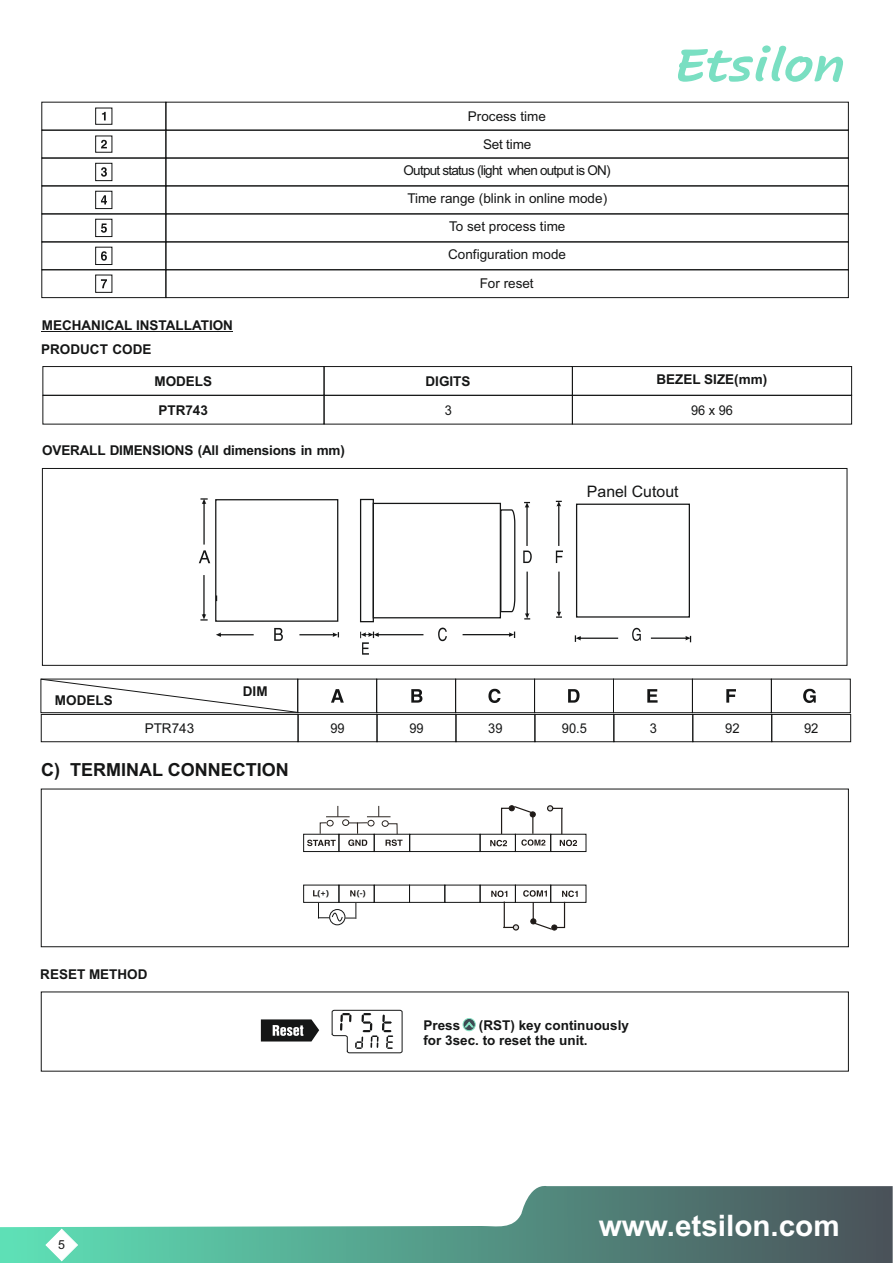
<style>
.page{position:relative;width:893px;height:1263px;background:#fff}
.page>*{position:absolute;margin:0;border:0;box-sizing:border-box;transform-origin:0 0}
.t1{font:700 29.7px "Arial";color:#fff}
.t2{font:700 18px "Arial";color:#151616}
.t3{font:15.9px "Arial";color:#151616}
.t4{font:700 13.5px/24.2px "Arial";color:#151616}
.t5{font:13.5px/28.2px "Arial";color:#151616;text-align:center}
.t6{font:13.5px "Arial";color:#151616;scale:.95 1}
.t7{font:12.45px "Arial";color:#151616}
.t8{font:700 8.55px "Segoe UI";color:#151616}
</style>
<div class="page">
<svg style="left:0;top:1186px;width:893px;height:77px"></svg>
<svg style="left:45px;top:1228px;width:34px;height:34px"></svg>
<svg style="left:678px;top:45px;width:165px;height:37px"></svg>
<div style="left:41px;top:130px;width:125px;height:28px;border:1px solid #151616"></div>
<div style="left:166px;top:130px;width:683px;height:28px;border:1px solid #151616"></div>
<div style="left:41px;top:158px;width:125px;height:28px;border:1px solid #151616"></div>
<div style="left:166px;top:158px;width:683px;height:28px;border:1px solid #151616"></div>
<div style="left:41px;top:269px;width:125px;height:29px;border:1px solid #151616"></div>
<div style="left:166px;top:269px;width:683px;height:29px;border:1px solid #151616"></div>
<div style="left:41px;top:213px;width:125px;height:29px;border:1px solid #151616"></div>
<div style="left:41px;top:242px;width:125px;height:28px;border:1px solid #151616"></div>
<div style="left:166px;top:213px;width:683px;height:29px;border:1px solid #151616"></div>
<div style="left:166px;top:242px;width:683px;height:28px;border:1px solid #151616"></div>
<div style="left:95px;top:108px;width:17px;height:17px;border:1px solid #151616"></div>
<svg style="left:102px;top:112px;width:4px;height:8px"></svg>
<div style="left:95px;top:136px;width:17px;height:17px;border:1px solid #151616"></div>
<svg style="left:101px;top:140px;width:6px;height:8px"></svg>
<div style="left:95px;top:163px;width:17px;height:18px;border:1px solid #151616"></div>
<svg style="left:101px;top:167px;width:6px;height:10px"></svg>
<div style="left:95px;top:191px;width:17px;height:18px;border:1px solid #151616"></div>
<svg style="left:101px;top:195px;width:6px;height:9px"></svg>
<div style="left:95px;top:219px;width:17px;height:18px;border:1px solid #151616"></div>
<svg style="left:101px;top:223px;width:6px;height:10px"></svg>
<div style="left:95px;top:247px;width:17px;height:18px;border:1px solid #151616"></div>
<svg style="left:101px;top:251px;width:6px;height:10px"></svg>
<div style="left:95px;top:275px;width:17px;height:18px;border:1px solid #151616"></div>
<svg style="left:101px;top:279px;width:6px;height:9px"></svg>
<hr style="left:42px;top:331px;width:94px;height:1px;background:#151616">
<hr style="left:140px;top:331px;width:93px;height:1px;background:#151616">
<div style="left:42px;top:366px;width:282px;height:30px;border:1px solid #151616"></div>
<div style="left:324px;top:366px;width:249px;height:30px;border:1px solid #151616"></div>
<div style="left:572px;top:366px;width:280px;height:30px;border:1px solid #151616"></div>
<div style="left:42px;top:395px;width:282px;height:29px;border:1px solid #151616"></div>
<div style="left:324px;top:395px;width:249px;height:29px;border:1px solid #151616"></div>
<div style="left:572px;top:395px;width:280px;height:29px;border:1px solid #151616"></div>
<svg style="left:575px;top:635px;width:43px;height:7px"></svg>
<svg style="left:632px;top:628px;width:9px;height:13px"></svg>
<div style="left:576px;top:504px;width:114px;height:114px;border:1px solid #151616"></div>
<svg style="left:556px;top:572px;width:6px;height:46px"></svg>
<svg style="left:556px;top:501px;width:7px;height:62px"></svg>
<svg style="left:463px;top:631px;width:52px;height:7px"></svg>
<svg style="left:438px;top:628px;width:9px;height:13px"></svg>
<svg style="left:524px;top:572px;width:6px;height:47px"></svg>
<svg style="left:523px;top:502px;width:9px;height:61px"></svg>
<svg style="left:360px;top:498px;width:15px;height:125px"></svg>
<svg style="left:501px;top:509px;width:15px;height:104px"></svg>
<div style="left:373px;top:503px;width:128px;height:115px;border:1px solid #151616"></div>
<svg style="left:360px;top:631px;width:63px;height:24px"></svg>
<svg style="left:216px;top:632px;width:38px;height:5px"></svg>
<svg style="left:299px;top:632px;width:40px;height:5px"></svg>
<svg style="left:274px;top:628px;width:9px;height:13px"></svg>
<svg style="left:199px;top:498px;width:140px;height:124px"></svg>
<svg style="left:651px;top:636px;width:40px;height:6px"></svg>
<div style="left:297px;top:679px;width:80px;height:34px;border:1px solid #151616"></div>
<div style="left:376px;top:679px;width:80px;height:34px;border:1px solid #151616"></div>
<div style="left:455px;top:679px;width:80px;height:34px;border:1px solid #151616"></div>
<div style="left:534px;top:679px;width:80px;height:34px;border:1px solid #151616"></div>
<div style="left:613px;top:679px;width:80px;height:34px;border:1px solid #151616"></div>
<div style="left:692px;top:679px;width:80px;height:34px;border:1px solid #151616"></div>
<div style="left:771px;top:679px;width:80px;height:34px;border:1px solid #151616"></div>
<div style="left:377px;top:714px;width:79px;height:28px;border:1px solid #151616"></div>
<div style="left:298px;top:714px;width:79px;height:28px;border:1px solid #151616"></div>
<div style="left:455px;top:714px;width:80px;height:28px;border:1px solid #151616"></div>
<div style="left:534px;top:714px;width:80px;height:28px;border:1px solid #151616"></div>
<div style="left:613px;top:714px;width:80px;height:28px;border:1px solid #151616"></div>
<div style="left:692px;top:714px;width:80px;height:28px;border:1px solid #151616"></div>
<div style="left:771px;top:714px;width:80px;height:28px;border:1px solid #151616"></div>
<div style="left:41px;top:714px;width:257px;height:28px;border:1px solid #151616"></div>
<svg style="left:40px;top:678px;width:258px;height:35px"></svg>
<div style="left:42px;top:468px;width:805px;height:198px;border:1px solid #151616"></div>
<svg style="left:331px;top:689px;width:13px;height:14px"></svg>
<svg style="left:411px;top:689px;width:11px;height:14px"></svg>
<svg style="left:488px;top:689px;width:12px;height:14px"></svg>
<svg style="left:568px;top:689px;width:11px;height:14px"></svg>
<svg style="left:647px;top:689px;width:11px;height:14px"></svg>
<svg style="left:726px;top:689px;width:10px;height:14px"></svg>
<svg style="left:803px;top:689px;width:13px;height:14px"></svg>
<div style="left:41px;top:788px;width:808px;height:159px;border:1px solid #151616"></div>
<svg style="left:331px;top:1009px;width:72px;height:44px"></svg>
<svg style="left:261px;top:1019px;width:58px;height:22px"></svg>
<svg style="left:463px;top:1018px;width:13px;height:13px"></svg>
<svg style="left:464px;top:1021px;width:10px;height:7px"></svg>
<div style="left:329px;top:909px;width:16px;height:16px;border:1px solid #151616;border-radius:50%"></div>
<svg style="left:318px;top:903px;width:38px;height:19px"></svg>
<div style="left:303px;top:834px;width:36px;height:18px;border:1px solid #151616"></div>
<div style="left:303px;top:885px;width:36px;height:18px;border:1px solid #151616"></div>
<div style="left:339px;top:834px;width:36px;height:18px;border:1px solid #151616"></div>
<div style="left:339px;top:885px;width:36px;height:18px;border:1px solid #151616"></div>
<div style="left:374px;top:834px;width:36px;height:18px;border:1px solid #151616"></div>
<div style="left:374px;top:885px;width:36px;height:18px;border:1px solid #151616"></div>
<div style="left:409px;top:834px;width:71px;height:18px;border:1px solid #151616"></div>
<div style="left:409px;top:885px;width:36px;height:18px;border:1px solid #151616"></div>
<div style="left:444px;top:885px;width:36px;height:18px;border:1px solid #151616"></div>
<div style="left:480px;top:834px;width:36px;height:18px;border:1px solid #151616"></div>
<div style="left:480px;top:885px;width:36px;height:18px;border:1px solid #151616"></div>
<div style="left:515px;top:834px;width:36px;height:18px;border:1px solid #151616"></div>
<div style="left:550px;top:834px;width:36px;height:18px;border:1px solid #151616"></div>
<svg style="left:313px;top:890px;width:5px;height:6px"></svg>
<svg style="left:350px;top:890px;width:5px;height:6px"></svg>
<svg style="left:490px;top:805px;width:87px;height:41px"></svg>
<svg style="left:491px;top:890px;width:87px;height:41px"></svg>
<svg style="left:307px;top:806px;width:96px;height:40px"></svg>
<svg style="left:367px;top:820px;width:7px;height:6px"></svg>
<svg style="left:327px;top:820px;width:7px;height:6px"></svg>
<div style="left:382px;top:820px;width:7px;height:7px;background:#fff;border:1px solid #2a2420;border-radius:50%"></div>
<div style="left:342px;top:819px;width:7px;height:7px;background:#fff;border:1px solid #2a2420;border-radius:50%"></div>
<p class="t5" style="left:468px;top:103px;width:80px">Process time<br>Set time</p>
<p class="t4" style="left:41px;top:314px;width:193px">MECHANICAL INSTALLATION<br>PRODUCT CODE</p>
<p class="t5" style="left:403px;top:158px;width:209px">Output status (light when output is ON)<br>Time range (blink in online mode)<br>To set process time<br>Configuration mode<br>For reset</p>
<p class="t4" style="left:154px;top:370px;width:59px">MODELS</p>
<p class="t4" style="left:426px;top:370px;width:47px">DIGITS</p>
<p class="t4" style="left:656px;top:369px;width:112px">BEZEL SIZE(mm)</p>
<p class="t4" style="left:158px;top:399px;width:51px">PTR743</p>
<p class="t6" style="left:445px;top:405px;width:9px">3</p>
<p class="t6" style="left:691px;top:405px;width:46px">96 x 96</p>
<p class="t4" style="left:42px;top:440px;width:304px">OVERALL DIMENSIONS (All dimensions in mm)</p>
<p class="t4" style="left:55px;top:689px;width:59px">MODELS</p>
<p class="t4" style="left:243px;top:681px;width:26px">DIM</p>
<p class="t3" style="left:587px;top:486px;width:93px">Panel Cutout</p>
<p class="t5" style="left:145px;top:715px;width:51px">PTR743</p>
<p class="t6" style="left:330px;top:723px;width:17px">99</p>
<p class="t6" style="left:409px;top:723px;width:17px">99</p>
<p class="t6" style="left:488px;top:723px;width:17px">39</p>
<p class="t6" style="left:562px;top:723px;width:28px">90.5</p>
<p class="t6" style="left:650px;top:723px;width:9px">3</p>
<p class="t5" style="left:725px;top:715px;width:16px">92</p>
<p class="t5" style="left:804px;top:715px;width:16px">92</p>
<h2 class="t2" style="left:41px;top:763px;width:249px">C) TERMINAL CONNECTION</h2>
<p class="t4" style="left:40px;top:963px;width:109px">RESET METHOD</p>
<p class="t7" style="left:58px;top:1240px;width:8px">5</p>
<p class="t8" style="left:317px;top:889px;width:14px">(+)</p>
<p class="t8" style="left:356px;top:889px;width:11px">(-)</p>
<p class="t4" style="left:423px;top:1018px;width:207px;line-height:15.1px;text-indent:56px">(RST) key continuously for 3sec. to reset the unit.</p>
<p class="t4" style="left:423px;top:1014px;width:38px">Press</p>
<h1 class="t1" style="left:599px;top:1214px;width:242px">www.etsilon.com</h1>
</div>
